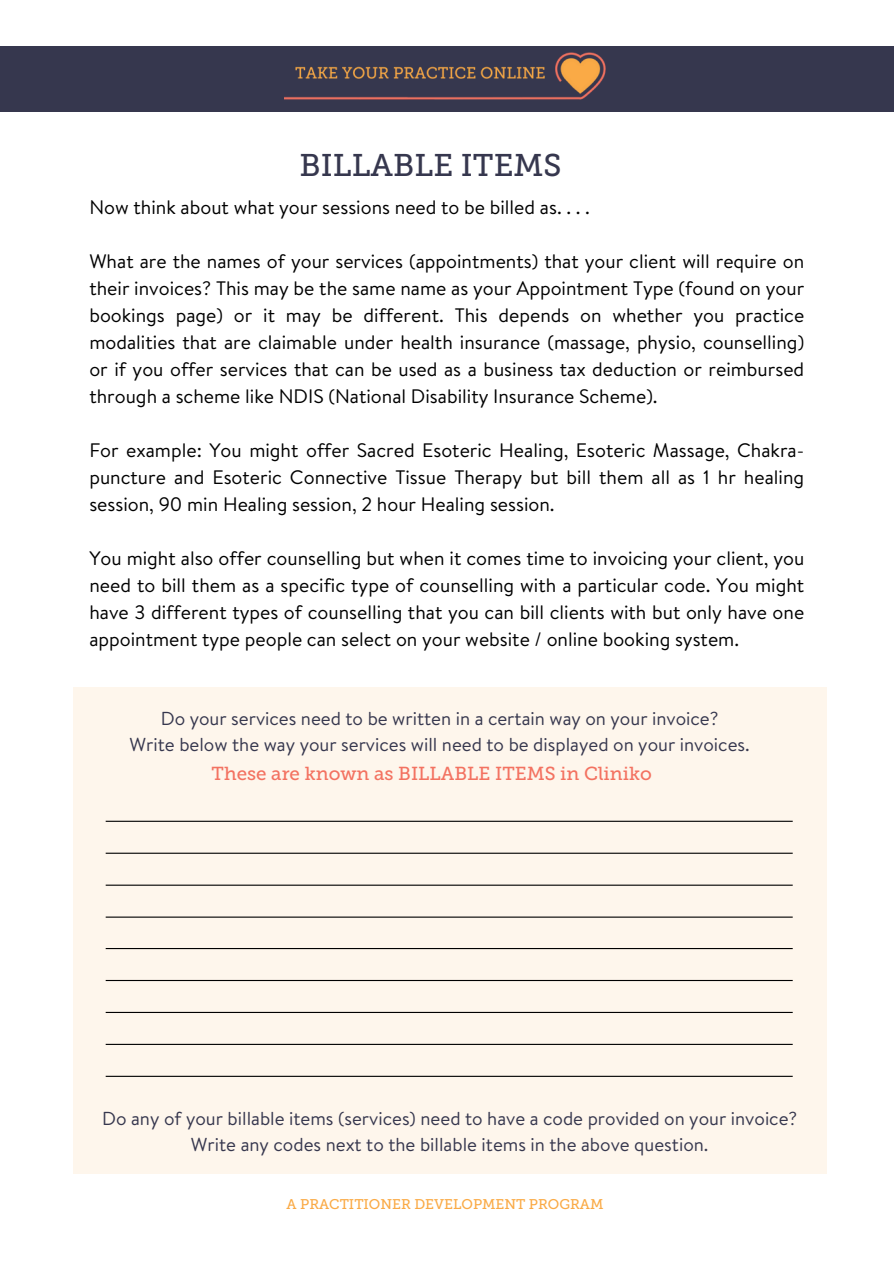
<style>
.page{position:relative;width:894px;height:1264px;background:#fff}
.page>*{position:absolute;margin:0;border:0;box-sizing:border-box;transform-origin:0 0}
.t1{font:31.2px "Museo Slab 500";color:#36374e}
.t2{font:19.5px/27px "Brandon Text";color:#000;text-align:justify}
.t3{font:18.75px/26px "Brandon Text";color:#36374e;text-align:center}
.t4{font:18.75px "Museo Slab 500";color:#f37261}
.t5{font:13.95px "Museo Slab 500";color:#faaa46}
</style>
<div class="page">
<div style="left:0;top:46px;width:893px;height:66px;background:#36374e"></div>
<img style="left:284px;top:52px;width:322px;height:48px">
<div style="left:73px;top:687px;width:753px;height:487px;background:#fef6ec"></div>
<hr style="left:106px;top:852px;width:686px;height:1px;background:#000">
<hr style="left:106px;top:884px;width:686px;height:1px;background:#000">
<hr style="left:106px;top:916px;width:686px;height:1px;background:#000">
<hr style="left:106px;top:820px;width:686px;height:1px;background:#000">
<hr style="left:106px;top:1011px;width:686px;height:2px;background:#000">
<hr style="left:106px;top:1043px;width:686px;height:1px;background:#000">
<hr style="left:106px;top:1075px;width:686px;height:1px;background:#000">
<hr style="left:106px;top:948px;width:686px;height:1px;background:#000">
<hr style="left:106px;top:979px;width:686px;height:2px;background:#000">
<h2 class="t1" style="left:299px;top:147px;width:263px">BILLABLE ITEMS</h2>
<h2 class="t2" style="left:89px;top:193px;width:502px">Now think about what your sessions need to be billed as. . . .</h2>
<h2 class="t2" style="left:89px;top:247px;width:716px">What are the names of your services (appointments) that your client will require on their invoices? This may be the same name as your Appointment Type (found on your bookings page) or it may be different. This depends on whether you practice modalities that are claimable under health insurance (massage, physio, counselling) or if you offer services that can be used as a business tax deduction or reimbursed through a scheme like NDIS (National Disability Insurance Scheme).</h2>
<h2 class="t2" style="left:89px;top:436px;width:716px">For example: You might offer Sacred Esoteric Healing, Esoteric Massage, Chakra&shy;puncture and Esoteric Connective Tissue Therapy but bill them all as 1 hr healing session, 90 min Healing session, 2 hour Healing session.</h2>
<p class="t2" style="left:89px;top:544px;width:716px">You might also offer counselling but when it comes time to invoicing your client, you need to bill them as a specific type of counselling with a particular code. You might have 3 different types of counselling that you can bill clients with but only have one appointment type people can select on your website / online booking system.</p>
<h1 class="t3" style="left:130px;top:705px;width:621px">Do your services need to be written in a certain way on your invoice?<br>Write below the way your services will need to be displayed on your invoices.</h1>
<h2 class="t4" style="left:211px;top:762px;width:442px">These are known as BILLABLE ITEMS in Cliniko</h2>
<h2 class="t3" style="left:102px;top:1104px;width:696px">Do any of your billable items (services) need to have a code provided on your invoice?<br>Write any codes next to the billable items in the above question.</h2>
<h2 class="t5" style="left:286px;top:1195px;width:318px">A PRACTITIONER DEVELOPMENT PROGRAM</h2>
</div>
